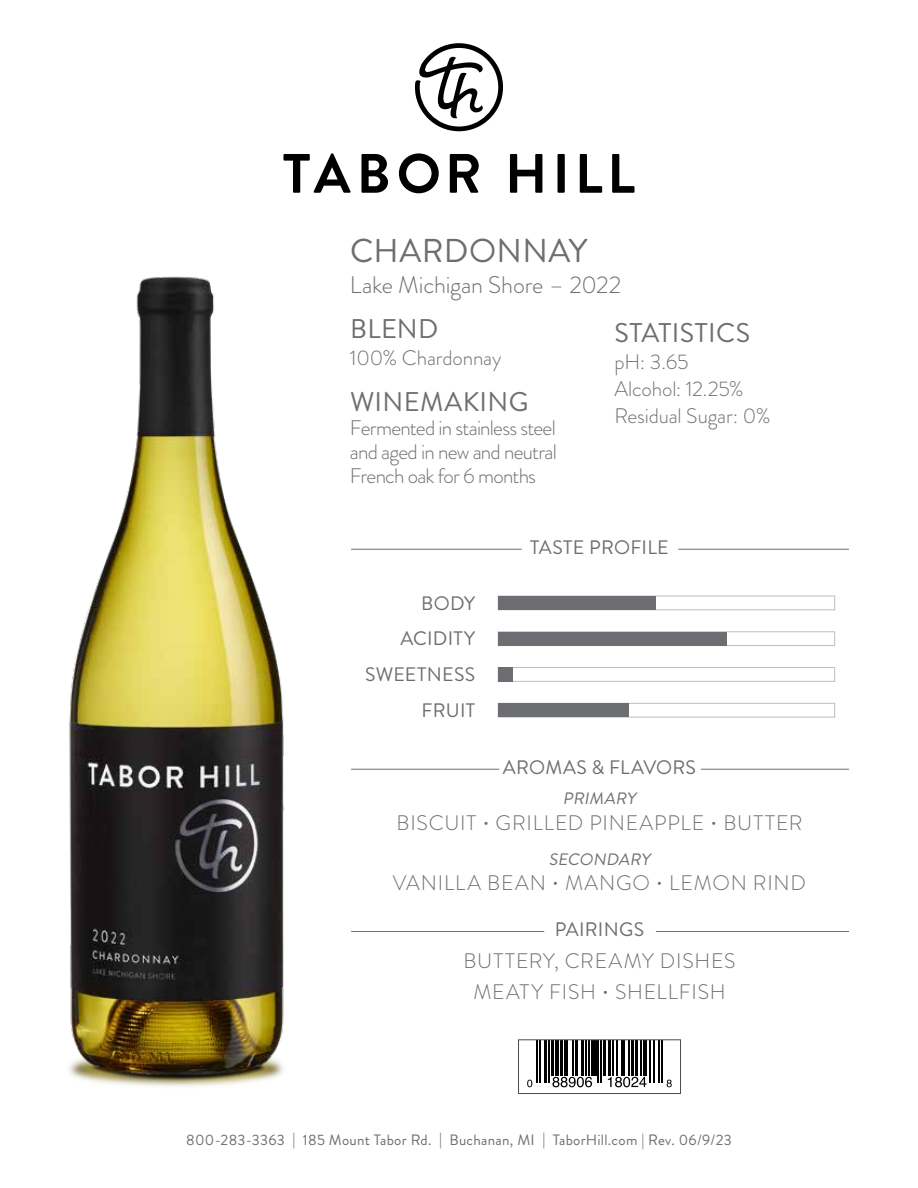
<style>
.page{position:relative;width:918px;height:1188px;background:#fff}
.page>*{position:absolute;margin:0;border:0;box-sizing:border-box;transform-origin:0 0}
.t1{font:33px "Brandon Grotesque";letter-spacing:.015em;color:#6d6e71}
.t2{font:27px "Brandon Grotesque";letter-spacing:.015em;color:#6d6e71}
.t3{font:300 24px "Brandon Grotesque";letter-spacing:-.01em;color:#6d6e71}
.t4{font:300 21px/24px "Brandon Grotesque";letter-spacing:.01em;color:#6d6e71;text-align:justify}
.t5{font:300 21px "Brandon Grotesque";letter-spacing:.04em;color:#6d6e71}
.t6{font:300 21px/31.5px "Brandon Grotesque";letter-spacing:.035em;color:#6d6e71;text-align:center}
.t7{font:300 21px/27px "Brandon Grotesque";letter-spacing:-.01em;color:#6d6e71}
.t8{font:19.5px/35.8px "Brandon Grotesque";letter-spacing:.015em;color:#6d6e71;text-align:right}
.t9{font:italic 16.5px "Brandon Grotesque";color:#6d6e71}
.t10{font:15px "Brandon Grotesque";letter-spacing:.02em;color:#6d6e71}
</style>
<div class="page">
<img style="left:69px;top:276px;width:215px;height:811px">
<svg style="left:415px;top:43px;width:88px;height:88px"></svg>
<svg style="left:510px;top:154px;width:32px;height:39px"></svg>
<div style="left:558px;top:154px;width:7px;height:39px;background:#000"></div>
<svg style="left:580px;top:154px;width:22px;height:39px"></svg>
<svg style="left:612px;top:154px;width:23px;height:39px"></svg>
<svg style="left:283px;top:153px;width:68px;height:40px"></svg>
<svg style="left:361px;top:154px;width:27px;height:39px"></svg>
<svg style="left:399px;top:153px;width:40px;height:40px"></svg>
<svg style="left:450px;top:154px;width:29px;height:39px"></svg>
<div style="left:498px;top:596px;width:337px;height:14px;border:1px solid #bcbec0"></div>
<div style="left:498px;top:596px;width:158px;height:14px;background:#6d6e71"></div>
<div style="left:498px;top:631px;width:337px;height:15px;border:1px solid #bcbec0"></div>
<div style="left:498px;top:632px;width:229px;height:14px;background:#6d6e71"></div>
<div style="left:498px;top:667px;width:337px;height:15px;border:1px solid #bcbec0"></div>
<div style="left:498px;top:667px;width:15px;height:15px;background:#6d6e71"></div>
<div style="left:498px;top:703px;width:337px;height:15px;border:1px solid #bcbec0"></div>
<div style="left:498px;top:703px;width:131px;height:14px;background:#6d6e71"></div>
<hr style="left:678px;top:549px;width:171px;height:1px;background:#6d6e71">
<hr style="left:351px;top:549px;width:171px;height:1px;background:#6d6e71">
<hr style="left:656px;top:931px;width:193px;height:1px;background:#6d6e71">
<hr style="left:701px;top:769px;width:148px;height:1px;background:#6d6e71">
<hr style="left:351px;top:931px;width:193px;height:1px;background:#6d6e71">
<hr style="left:351px;top:769px;width:148px;height:1px;background:#6d6e71">
<hr style="left:536px;top:1040px;width:2px;height:36px;background:#000">
<hr style="left:539px;top:1040px;width:1px;height:36px;background:#000">
<hr style="left:544px;top:1040px;width:3px;height:36px;background:#000">
<hr style="left:548px;top:1040px;width:2px;height:36px;background:#000">
<hr style="left:551px;top:1040px;width:3px;height:36px;background:#000">
<hr style="left:555px;top:1040px;width:4px;height:36px;background:#000">
<hr style="left:560px;top:1040px;width:3px;height:36px;background:#000">
<hr style="left:564px;top:1040px;width:4px;height:36px;background:#000">
<hr style="left:572px;top:1040px;width:2px;height:36px;background:#000">
<hr style="left:575px;top:1040px;width:3px;height:36px;background:#000">
<hr style="left:582px;top:1040px;width:2px;height:36px;background:#000">
<hr style="left:586px;top:1040px;width:1px;height:36px;background:#000">
<hr style="left:588px;top:1040px;width:2px;height:36px;background:#000">
<div style="left:591px;top:1040px;width:5px;height:36px;background:#000"></div>
<hr style="left:598px;top:1040px;width:1px;height:36px;background:#000">
<hr style="left:600px;top:1040px;width:2px;height:36px;background:#000">
<hr style="left:603px;top:1040px;width:2px;height:36px;background:#000">
<hr style="left:608px;top:1040px;width:3px;height:36px;background:#000">
<hr style="left:612px;top:1040px;width:1px;height:36px;background:#000">
<hr style="left:616px;top:1040px;width:1px;height:36px;background:#000">
<hr style="left:621px;top:1040px;width:4px;height:36px;background:#000">
<hr style="left:628px;top:1040px;width:1px;height:36px;background:#000">
<hr style="left:631px;top:1040px;width:2px;height:36px;background:#000">
<hr style="left:635px;top:1040px;width:2px;height:36px;background:#000">
<hr style="left:640px;top:1040px;width:1px;height:36px;background:#000">
<hr style="left:643px;top:1040px;width:4px;height:36px;background:#000">
<hr style="left:649px;top:1040px;width:2px;height:36px;background:#000">
<hr style="left:653px;top:1040px;width:2px;height:36px;background:#000">
<hr style="left:659px;top:1040px;width:1px;height:36px;background:#000">
<hr style="left:661px;top:1040px;width:2px;height:36px;background:#000">
<svg style="left:598px;top:1076px;width:4px;height:6px"></svg>
<svg style="left:527px;top:1076px;width:65px;height:11px"></svg>
<svg style="left:608px;top:1076px;width:64px;height:11px"></svg>
<div style="left:518px;top:1040px;width:163px;height:54px;border:1px solid #4d4d4f"></div>
<h1 class="t1" style="left:350px;top:228px;width:239px">CHARDONNAY</h1>
<p class="t3" style="left:350px;top:268px;width:273px">Lake Michigan Shore – 2022</p>
<p class="t2" style="left:350px;top:310px;width:90px">BLEND</p>
<p class="t4" style="left:350px;top:345px;width:153px">100% Chardonnay</p>
<p class="t2" style="left:350px;top:383px;width:180px">WINEMAKING</p>
<p class="t4" style="left:350px;top:415px;width:208px">Fermented in stainless steel and aged in new and neutral French oak for 6 months</p>
<p class="t2" style="left:615px;top:314px;width:137px">STATISTICS</p>
<p class="t7" style="left:614px;top:348px;width:158px">pH: 3.65<br>Alcohol: 12.25%<br>Residual Sugar: 0%</p>
<p class="t8" style="left:365px;top:585px;width:111px">BODY<br>ACIDITY<br>SWEETNESS<br>FRUIT</p>
<p class="t8" style="left:530px;top:529px;width:140px">TASTE PROFILE</p>
<p class="t8" style="left:503px;top:749px;width:195px">AROMAS &amp; FLAVORS</p>
<p class="t9" style="left:563px;top:787px;width:78px">PRIMARY</p>
<p class="t5" style="left:396px;top:808px;width:408px">BISCUIT • GRILLED PINEAPPLE • BUTTER</p>
<p class="t9" style="left:549px;top:848px;width:107px">SECONDARY</p>
<p class="t5" style="left:393px;top:869px;width:415px">VANILLA BEAN • MANGO • LEMON RIND</p>
<p class="t8" style="left:555px;top:912px;width:91px">PAIRINGS</p>
<p class="t6" style="left:463px;top:945px;width:274px">BUTTERY, CREAMY DISHES<br>MEATY FISH • SHELLFISH</p>
<p class="t10" style="left:186px;top:1130px;width:547px">800-283-3363 | 185 Mount Tabor Rd. | Buchanan, MI | TaborHill.com | Rev. 06/9/23</p>
</div>
